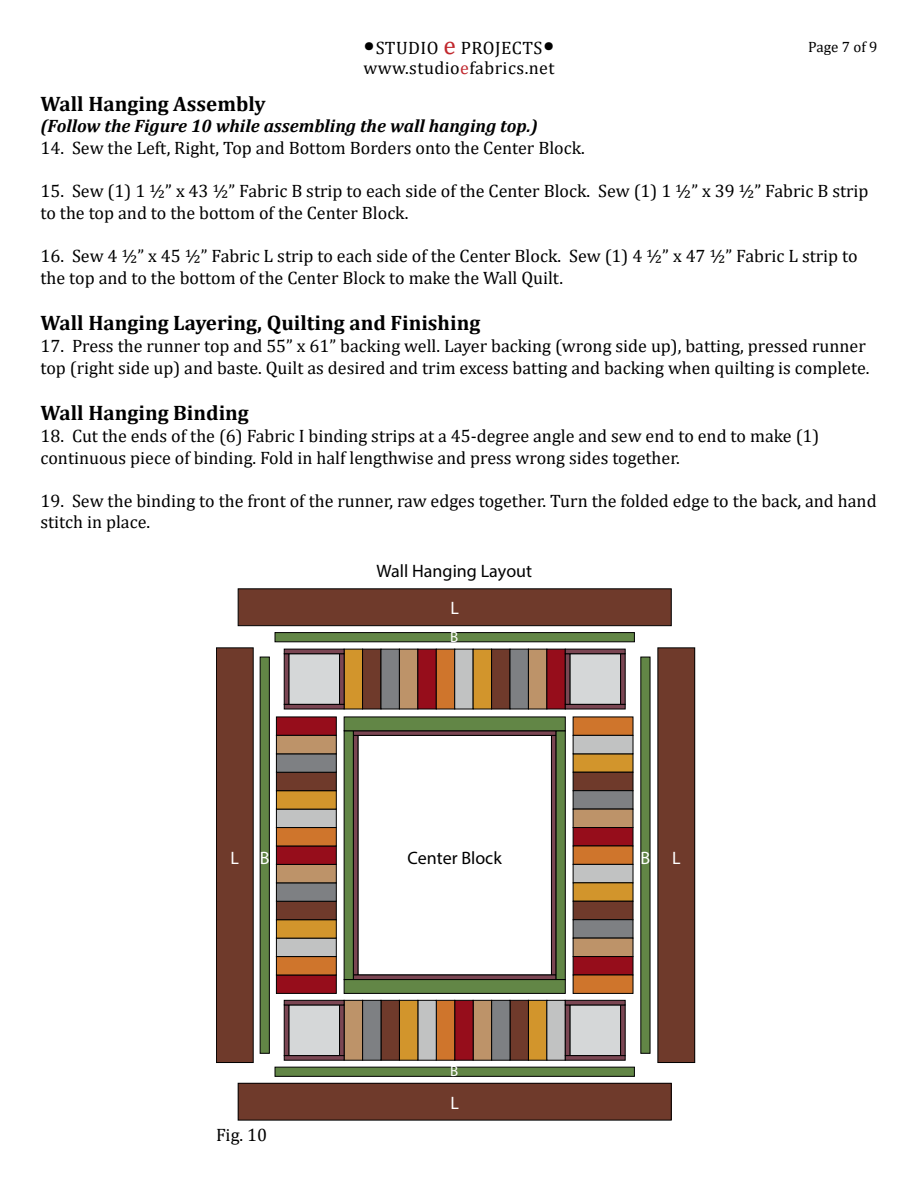
<style>
.page{position:relative;width:918px;height:1188px;background:#fff}
.page>*{position:absolute;margin:0;border:0;box-sizing:border-box;transform-origin:0 0}
.t1{font:700 21px "Cambria";color:#000}
.t2{font:18px/21.6px "Cambria";color:#000}
.t3{font:italic 700 18px "Cambria";color:#000}
.t4{font:18px "Cambria";letter-spacing:.025em;color:#000}
.t5{font:18px "Myriad Pro";color:#000}
.t6{font:18px "Myriad Pro";color:#fff}
.t7{font:15px "Cambria";color:#000}
.t8{font:15px "Myriad Pro";color:#fff}
.s1{font-size:27px}
.s2{font-size:25.5px;color:#c1272d}
.s3{color:#c0272e}
</style>
<div class="page">
<svg style="left:354px;top:736px;width:4px;height:239px"></svg>
<svg style="left:551px;top:736px;width:5px;height:239px"></svg>
<svg style="left:354px;top:731px;width:202px;height:5px"></svg>
<svg style="left:354px;top:975px;width:202px;height:4px"></svg>
<div style="left:344px;top:730px;width:10px;height:250px;background:#628646;border:1px solid #000"></div>
<div style="left:556px;top:730px;width:10px;height:250px;background:#628646;border:1px solid #000"></div>
<div style="left:344px;top:717px;width:222px;height:14px;background:#628646;border:1px solid #000"></div>
<div style="left:344px;top:979px;width:222px;height:15px;background:#628646;border:1px solid #000"></div>
<div style="left:344px;top:649px;width:19px;height:60px;background:#d2952c"></div>
<div style="left:362px;top:649px;width:19px;height:60px;background:#6f3a2b;border:1px solid #000"></div>
<div style="left:381px;top:649px;width:19px;height:60px;background:#7e8083"></div>
<div style="left:399px;top:649px;width:19px;height:60px;background:#bd9369;border:1px solid #000"></div>
<div style="left:417px;top:649px;width:20px;height:60px;background:#960d1b;border:1px solid #000"></div>
<div style="left:436px;top:649px;width:19px;height:60px;background:#cf752c;border:1px solid #000"></div>
<div style="left:454px;top:649px;width:20px;height:60px;background:#c1c2c2;border:1px solid #000"></div>
<div style="left:473px;top:649px;width:19px;height:60px;background:#d2952c"></div>
<div style="left:491px;top:649px;width:19px;height:60px;background:#6f3a2b;border:1px solid #000"></div>
<div style="left:510px;top:649px;width:19px;height:60px;background:#7e8083"></div>
<div style="left:528px;top:649px;width:19px;height:60px;background:#bd9369;border:1px solid #000"></div>
<div style="left:546px;top:649px;width:20px;height:60px;background:#960d1b;border:1px solid #000"></div>
<div style="left:573px;top:753px;width:60px;height:20px;background:#d2952c"></div>
<div style="left:573px;top:772px;width:60px;height:19px;background:#6f3a2b;border:1px solid #000"></div>
<div style="left:573px;top:790px;width:60px;height:19px;background:#7e8083;border:1px solid #000"></div>
<div style="left:573px;top:809px;width:60px;height:19px;background:#bd9369"></div>
<div style="left:573px;top:827px;width:60px;height:19px;background:#960d1b;border:1px solid #000"></div>
<div style="left:573px;top:846px;width:60px;height:19px;background:#cf752c"></div>
<div style="left:573px;top:864px;width:60px;height:19px;background:#c1c2c2;border:1px solid #000"></div>
<div style="left:573px;top:882px;width:60px;height:20px;background:#d2952c;border:1px solid #000"></div>
<div style="left:573px;top:901px;width:60px;height:19px;background:#6f3a2b;border:1px solid #000"></div>
<div style="left:573px;top:919px;width:60px;height:19px;background:#7e8083;border:1px solid #000"></div>
<div style="left:573px;top:938px;width:60px;height:19px;background:#bd9369"></div>
<div style="left:573px;top:956px;width:60px;height:19px;background:#960d1b;border:1px solid #000"></div>
<div style="left:573px;top:717px;width:60px;height:19px;background:#cf752c"></div>
<div style="left:573px;top:975px;width:60px;height:19px;background:#cf752c;border:1px solid #000"></div>
<div style="left:276px;top:975px;width:61px;height:19px;background:#960d1b;border:1px solid #000"></div>
<div style="left:276px;top:717px;width:61px;height:19px;background:#960d1b;border:1px solid #000"></div>
<div style="left:276px;top:956px;width:61px;height:19px;background:#cf752c"></div>
<div style="left:276px;top:938px;width:61px;height:19px;background:#c1c2c2;border:1px solid #000"></div>
<div style="left:276px;top:919px;width:61px;height:19px;background:#d2952c"></div>
<div style="left:276px;top:901px;width:61px;height:19px;background:#6f3a2b;border:1px solid #000"></div>
<div style="left:276px;top:882px;width:61px;height:20px;background:#7e8083;border:1px solid #000"></div>
<div style="left:276px;top:864px;width:61px;height:19px;background:#bd9369;border:1px solid #000"></div>
<div style="left:276px;top:846px;width:61px;height:19px;background:#960d1b;border:1px solid #000"></div>
<div style="left:276px;top:827px;width:61px;height:19px;background:#cf752c"></div>
<div style="left:573px;top:735px;width:60px;height:19px;background:#c1c2c2;border:1px solid #000"></div>
<div style="left:528px;top:1000px;width:19px;height:61px;background:#d2952c"></div>
<div style="left:510px;top:1000px;width:19px;height:61px;background:#6f3a2b;border:1px solid #000"></div>
<div style="left:491px;top:1000px;width:19px;height:61px;background:#7e8083"></div>
<div style="left:473px;top:1000px;width:19px;height:61px;background:#bd9369;border:1px solid #000"></div>
<div style="left:454px;top:1000px;width:20px;height:61px;background:#960d1b;border:1px solid #000"></div>
<div style="left:436px;top:1000px;width:19px;height:61px;background:#cf752c;border:1px solid #000"></div>
<div style="left:417px;top:1000px;width:20px;height:61px;background:#c1c2c2;border:1px solid #000"></div>
<div style="left:399px;top:1000px;width:19px;height:61px;background:#d2952c"></div>
<div style="left:381px;top:1000px;width:19px;height:61px;background:#6f3a2b;border:1px solid #000"></div>
<div style="left:362px;top:1000px;width:19px;height:61px;background:#7e8083"></div>
<div style="left:344px;top:1000px;width:19px;height:61px;background:#bd9369;border:1px solid #000"></div>
<div style="left:276px;top:809px;width:61px;height:19px;background:#c1c2c2;border:1px solid #000"></div>
<div style="left:276px;top:790px;width:61px;height:19px;background:#d2952c"></div>
<div style="left:276px;top:772px;width:61px;height:19px;background:#6f3a2b;border:1px solid #000"></div>
<div style="left:276px;top:753px;width:61px;height:20px;background:#7e8083;border:1px solid #000"></div>
<div style="left:276px;top:735px;width:61px;height:19px;background:#bd9369;border:1px solid #000"></div>
<div style="left:546px;top:1000px;width:20px;height:61px;background:#c1c2c2;border:1px solid #000"></div>
<div style="left:288px;top:653px;width:52px;height:52px;background:#d5d7d8"></div>
<svg style="left:284px;top:654px;width:5px;height:50px"></svg>
<svg style="left:339px;top:654px;width:6px;height:50px"></svg>
<svg style="left:284px;top:649px;width:61px;height:5px"></svg>
<svg style="left:284px;top:704px;width:61px;height:5px"></svg>
<div style="left:570px;top:653px;width:51px;height:52px;background:#d5d7d8"></div>
<svg style="left:565px;top:654px;width:5px;height:50px"></svg>
<svg style="left:620px;top:654px;width:6px;height:50px"></svg>
<svg style="left:565px;top:649px;width:61px;height:5px"></svg>
<svg style="left:565px;top:704px;width:61px;height:5px"></svg>
<div style="left:288px;top:1005px;width:52px;height:51px;background:#d5d7d8"></div>
<svg style="left:284px;top:1005px;width:5px;height:50px"></svg>
<svg style="left:339px;top:1005px;width:6px;height:50px"></svg>
<svg style="left:284px;top:1000px;width:61px;height:5px"></svg>
<svg style="left:284px;top:1055px;width:61px;height:6px"></svg>
<div style="left:570px;top:1005px;width:51px;height:51px;background:#d5d7d8"></div>
<svg style="left:565px;top:1005px;width:5px;height:50px"></svg>
<svg style="left:620px;top:1005px;width:6px;height:50px"></svg>
<svg style="left:565px;top:1000px;width:61px;height:5px"></svg>
<svg style="left:565px;top:1055px;width:61px;height:6px"></svg>
<div style="left:260px;top:657px;width:10px;height:397px;background:#628646;border:1px solid #000"></div>
<div style="left:640px;top:657px;width:10px;height:397px;background:#628646"></div>
<div style="left:275px;top:632px;width:360px;height:10px;background:#628646;border:1px solid #000"></div>
<div style="left:275px;top:1067px;width:360px;height:10px;background:#628646;border:1px solid #000"></div>
<div style="left:216px;top:648px;width:37px;height:415px;background:#6f3a2b"></div>
<div style="left:216px;top:647px;width:38px;height:416px;border:1px solid #000"></div>
<div style="left:658px;top:648px;width:37px;height:415px;background:#6f3a2b"></div>
<div style="left:657px;top:647px;width:38px;height:416px;border:1px solid #000"></div>
<div style="left:238px;top:588px;width:434px;height:38px;background:#6f3a2b;border:1px solid #000"></div>
<div style="left:238px;top:1083px;width:433px;height:37px;background:#6f3a2b"></div>
<div style="left:238px;top:1083px;width:434px;height:37px;border:1px solid #000"></div>
<p class="t4" style="left:363px;top:37px;width:193px"><span class="s1">•</span>STUDIO <span class="s2">e</span> PROJECTS<span class="s1">•</span></p>
<p class="t7" style="left:808px;top:38px;width:71px">Page 7 of 9</p>
<p class="t4" style="left:363px;top:57px;width:193px">www.studio<span class="s3">e</span>fabrics.net</p>
<p class="t1" style="left:40px;top:89px;width:227px">Wall Hanging Assembly</p>
<p class="t3" style="left:40px;top:114px;width:499px">(Follow the Figure 10 while assembling the wall hanging top.)</p>
<p class="t2" style="left:40px;top:137px;width:546px">14. Sew the Left, Right, Top and Bottom Borders onto the Center Block.</p>
<p class="t2" style="left:40px;top:180px;width:830px">15. Sew (1) 1 ½” x 43 ½” Fabric B strip to each side of the Center Block. Sew (1) 1 ½” x 39 ½” Fabric B strip to the top and to the bottom of the Center Block.</p>
<p class="t2" style="left:40px;top:245px;width:819px">16. Sew 4 ½” x 45 ½” Fabric L strip to each side of the Center Block. Sew (1) 4 ½” x 47 ½” Fabric L strip to the top and to the bottom of the Center Block to make the Wall Quilt.</p>
<p class="t1" style="left:40px;top:308px;width:441px">Wall Hanging Layering, Quilting and Finishing</p>
<p class="t2" style="left:40px;top:335px;width:830px">17. Press the runner top and 55” x 61” backing well. Layer backing (wrong side up), batting, pressed runner top (right side up) and baste. Quilt as desired and trim excess batting and backing when quilting is complete.</p>
<p class="t1" style="left:40px;top:398px;width:210px">Wall Hanging Binding</p>
<p class="t2" style="left:40px;top:425px;width:780px">18. Cut the ends of the (6) Fabric I binding strips at a 45-degree angle and sew end to end to make (1) continuous piece of binding. Fold in half lengthwise and press wrong sides together.</p>
<p class="t2" style="left:40px;top:490px;width:838px">19. Sew the binding to the front of the runner, raw edges together. Turn the folded edge to the back, and hand stitch in place.</p>
<p class="t5" style="left:377px;top:560px;width:157px">Wall Hanging Layout</p>
<p class="t6" style="left:450px;top:597px;width:10px">L</p>
<p class="t8" style="left:450px;top:628px;width:10px">B</p>
<p class="t6" style="left:231px;top:847px;width:10px">L</p>
<p class="t5" style="left:408px;top:847px;width:96px">Center Block</p>
<p class="t6" style="left:260px;top:847px;width:11px">B</p>
<p class="t6" style="left:672px;top:847px;width:10px">L</p>
<p class="t6" style="left:641px;top:847px;width:11px">B</p>
<p class="t8" style="left:450px;top:1062px;width:10px">B</p>
<p class="t2" style="left:216px;top:1124px;width:53px">Fig. 10</p>
<p class="t6" style="left:450px;top:1092px;width:10px">L</p>
</div>
